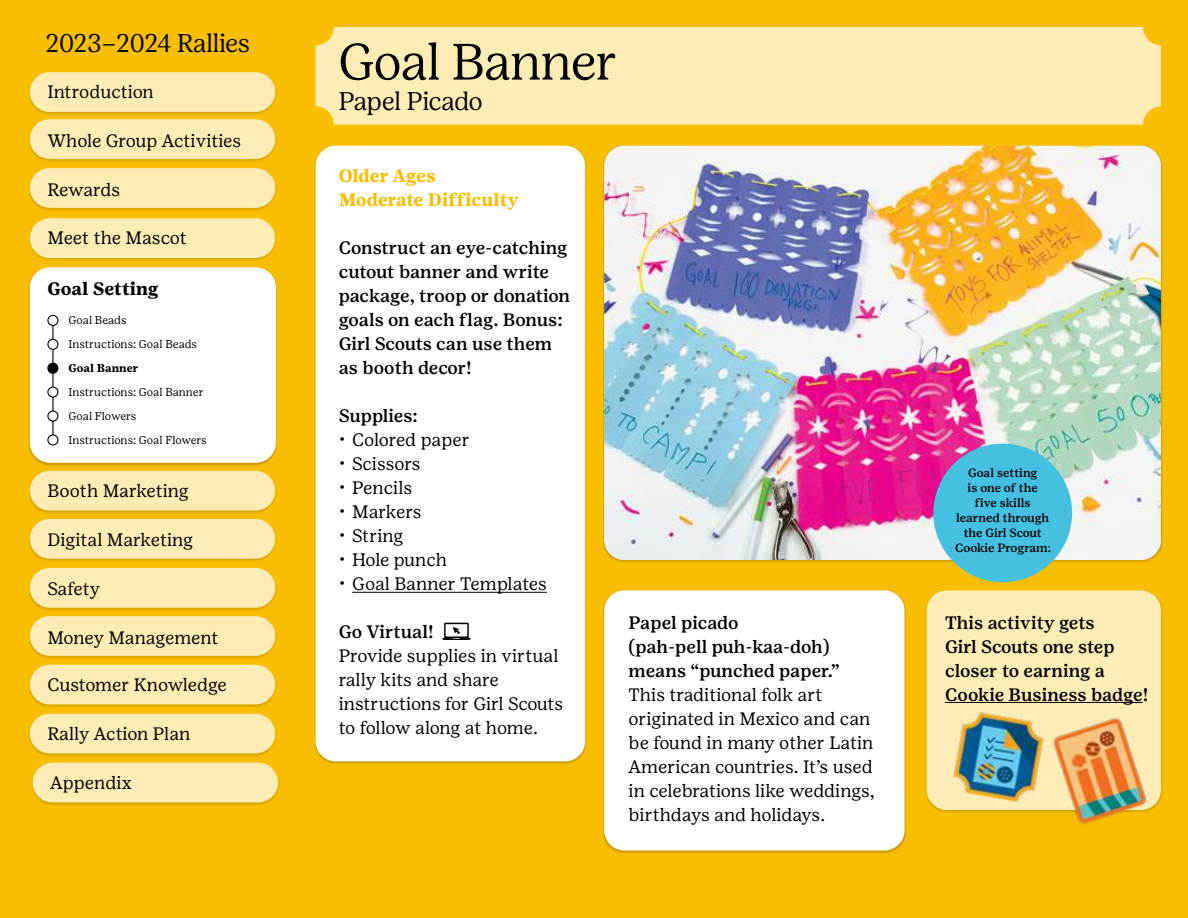
<style>
.page{position:relative;width:1188px;height:918px;background:#f9be00}
.page>*{position:absolute;margin:0;border:0;box-sizing:border-box;transform-origin:0 0}
.t1{font:300 51px "Girl Scout Display";letter-spacing:-.005em;color:#000}
.t2{font:300 25.5px "Girl Scout Display";letter-spacing:-.005em;color:#000}
.t3{font:18px/24px "Girl Scout Text";letter-spacing:-.005em;color:#000}
.t4{font:500 18px/24px "Girl Scout Text";color:#000}
.t5{font:700 18px/24px "Girl Scout Text";color:#f9be00}
.t6{font:700 18px "Girl Scout Text";color:#000}
.t7{font:500 12px/15px "Girl Scout Text";color:#000;text-align:center}
.t8{font:11.25px/24px "Girl Scout Text";color:#000}
.t9{font:700 11.25px "Girl Scout Text";color:#000}
.t10{font:500 4.5px "Girl Scout Text";color:#000}
</style>
<div class="page">
<div style="left:316px;top:146px;width:269px;height:615px;background:#fff;border-radius:20px"></div>
<img style="left:604px;top:146px;width:557px;height:414px">
<hr style="left:352px;top:592px;width:195px;height:1px;background:#000">
<svg style="left:442px;top:623px;width:29px;height:17px"></svg>
<div style="left:316px;top:27px;width:845px;height:98px;background:#fdecb5"></div>
<div style="left:28px;top:267px;width:250px;height:199px;background:#000;opacity:.2"></div>
<div style="left:30px;top:267px;width:246px;height:196px;background:#fff;border-radius:20px"></div>
<hr style="left:52px;top:321px;width:1px;height:120px;background:#000">
<div style="left:48px;top:315px;width:10px;height:10px;background:#fff;border-radius:50%"></div>
<div style="left:47px;top:315px;width:11px;height:11px;border:1px solid #000;border-radius:50%"></div>
<div style="left:48px;top:339px;width:10px;height:10px;background:#fff;border-radius:50%"></div>
<div style="left:47px;top:339px;width:11px;height:11px;border:1px solid #000;border-radius:50%"></div>
<div style="left:48px;top:387px;width:10px;height:10px;background:#fff;border-radius:50%"></div>
<div style="left:47px;top:387px;width:11px;height:11px;border:1px solid #000;border-radius:50%"></div>
<div style="left:48px;top:363px;width:10px;height:10px;background:#000;border-radius:50%"></div>
<div style="left:47px;top:363px;width:11px;height:11px;border:1px solid #000;border-radius:50%"></div>
<div style="left:48px;top:411px;width:10px;height:10px;background:#fff;border-radius:50%"></div>
<div style="left:47px;top:410px;width:11px;height:12px;border:1px solid #000;border-radius:50%"></div>
<div style="left:48px;top:435px;width:10px;height:10px;background:#fff;border-radius:50%"></div>
<div style="left:47px;top:434px;width:11px;height:12px;border:1px solid #000;border-radius:50%"></div>
<div style="left:603px;top:590px;width:303px;height:264px;background:#000;opacity:.2"></div>
<div style="left:604px;top:590px;width:300px;height:260px;background:#fff;border-radius:20px"></div>
<div style="left:927px;top:590px;width:234px;height:220px;background:#fdecb5;border-radius:20px"></div>
<img style="left:1061px;top:703px;width:101px;height:121px">
<img style="left:937px;top:712px;width:124px;height:100px">
<hr style="left:945px;top:702px;width:198px;height:1px;background:#000">
<div style="left:933px;top:444px;width:139px;height:138px;background:#46c0e0;border-radius:50%"></div>
<div style="left:28px;top:218px;width:249px;height:43px;background:#000;opacity:.2"></div>
<div style="left:30px;top:218px;width:245px;height:40px;background:#fdecb5;border-radius:20px"></div>
<div style="left:28px;top:168px;width:249px;height:43px;background:#000;opacity:.2"></div>
<div style="left:30px;top:168px;width:245px;height:40px;background:#fdecb5;border-radius:20px"></div>
<div style="left:28px;top:119px;width:249px;height:43px;background:#000;opacity:.2"></div>
<div style="left:30px;top:119px;width:245px;height:40px;background:#fdecb5;border-radius:20px"></div>
<div style="left:28px;top:72px;width:249px;height:43px;background:#000;opacity:.2"></div>
<div style="left:30px;top:72px;width:245px;height:40px;background:#fdecb5;border-radius:20px"></div>
<div style="left:28px;top:616px;width:249px;height:43px;background:#000;opacity:.2"></div>
<div style="left:30px;top:616px;width:245px;height:40px;background:#fdecb5;border-radius:20px"></div>
<div style="left:28px;top:568px;width:249px;height:43px;background:#000;opacity:.2"></div>
<div style="left:30px;top:568px;width:245px;height:40px;background:#fdecb5;border-radius:20px"></div>
<div style="left:28px;top:519px;width:249px;height:43px;background:#000;opacity:.2"></div>
<div style="left:30px;top:519px;width:245px;height:40px;background:#fdecb5;border-radius:20px"></div>
<div style="left:28px;top:665px;width:249px;height:43px;background:#000;opacity:.2"></div>
<div style="left:30px;top:665px;width:245px;height:39px;background:#fdecb5;border-radius:20px"></div>
<div style="left:28px;top:471px;width:249px;height:43px;background:#000;opacity:.2"></div>
<div style="left:30px;top:471px;width:245px;height:40px;background:#fdecb5;border-radius:20px"></div>
<div style="left:28px;top:714px;width:249px;height:43px;background:#000;opacity:.2"></div>
<div style="left:30px;top:714px;width:245px;height:39px;background:#fdecb5;border-radius:20px"></div>
<div style="left:31px;top:763px;width:249px;height:43px;background:#000;opacity:.2"></div>
<div style="left:33px;top:763px;width:245px;height:39px;background:#fdecb5;border-radius:20px"></div>
<h2 class="t2" style="left:45px;top:29px;width:206px">2023–2024 Rallies</h2>
<p class="t3" style="left:47px;top:80px;width:108px">Introduction</p>
<p class="t3" style="left:47px;top:128px;width:195px">Whole Group Activities</p>
<p class="t3" style="left:47px;top:177px;width:74px">Rewards</p>
<p class="t3" style="left:47px;top:226px;width:141px">Meet the Mascot</p>
<p class="t6" style="left:48px;top:278px;width:113px">Goal Setting</p>
<p class="t8" style="left:69px;top:308px;width:130px">Goal Beads<br>Instructions: Goal Beads</p>
<p class="t9" style="left:69px;top:361px;width:71px">Goal Banner</p>
<p class="t8" style="left:69px;top:380px;width:140px">Instructions: Goal Banner<br>Goal Flowers<br>Instructions: Goal Flowers</p>
<p class="t3" style="left:47px;top:479px;width:143px">Booth Marketing</p>
<p class="t3" style="left:47px;top:528px;width:147px">Digital Marketing</p>
<p class="t3" style="left:47px;top:576px;width:54px">Safety</p>
<p class="t3" style="left:47px;top:625px;width:173px">Money Management</p>
<p class="t3" style="left:47px;top:673px;width:181px">Customer Knowledge</p>
<p class="t3" style="left:47px;top:722px;width:145px">Rally Action Plan</p>
<p class="t3" style="left:50px;top:771px;width:83px">Appendix</p>
<h1 class="t1" style="left:339px;top:33px;width:280px">Goal Banner</h1>
<h2 class="t2" style="left:339px;top:87px;width:145px">Papel Picado</h2>
<p class="t5" style="left:339px;top:164px;width:181px">Older Ages<br>Moderate Difficulty</p>
<p class="t4" style="left:339px;top:236px;width:233px">Construct an eye-catching cutout banner and write package, troop or donation goals on each flag. Bonus:<br>Girl Scouts can use them as booth decor!</p>
<p class="t4" style="left:339px;top:404px;width:81px">Supplies:</p>
<p class="t3" style="left:339px;top:428px;width:133px">• Colored paper</p>
<p class="t3" style="left:339px;top:452px;width:83px">• Scissors</p>
<p class="t3" style="left:339px;top:476px;width:75px">• Pencils</p>
<p class="t3" style="left:339px;top:500px;width:84px">• Markers</p>
<p class="t3" style="left:339px;top:524px;width:66px">• String</p>
<p class="t3" style="left:339px;top:548px;width:110px">• Hole punch</p>
<p class="t3" style="left:339px;top:572px;width:210px">• Goal Banner Templates</p>
<p class="t4" style="left:339px;top:620px;width:97px">Go Virtual!</p>
<p class="t3" style="left:339px;top:644px;width:226px">Provide supplies in virtual rally kits and share instructions for Girl Scouts to follow along at home.</p>
<p class="t4" style="left:629px;top:610px;width:213px">Papel picado<br>(pah-pell puh-kaa-doh) means “punched paper.”</p>
<p class="t3" style="left:629px;top:682px;width:248px">This traditional folk art originated in Mexico and can be found in many other Latin<br>American countries. It’s used in celebrations like weddings, birthdays and holidays.</p>
<p class="t7" style="left:955px;top:465px;width:98px">Goal setting<br>is one of the<br>five skills learned through the Girl Scout<br>Cookie Program.</p>
<p class="t10" style="left:1048px;top:544px;width:4px">®</p>
<p class="t4" style="left:945px;top:610px;width:205px">This activity gets<br>Girl Scouts one step closer to earning a<br>Cookie Business badge!</p>
</div>
